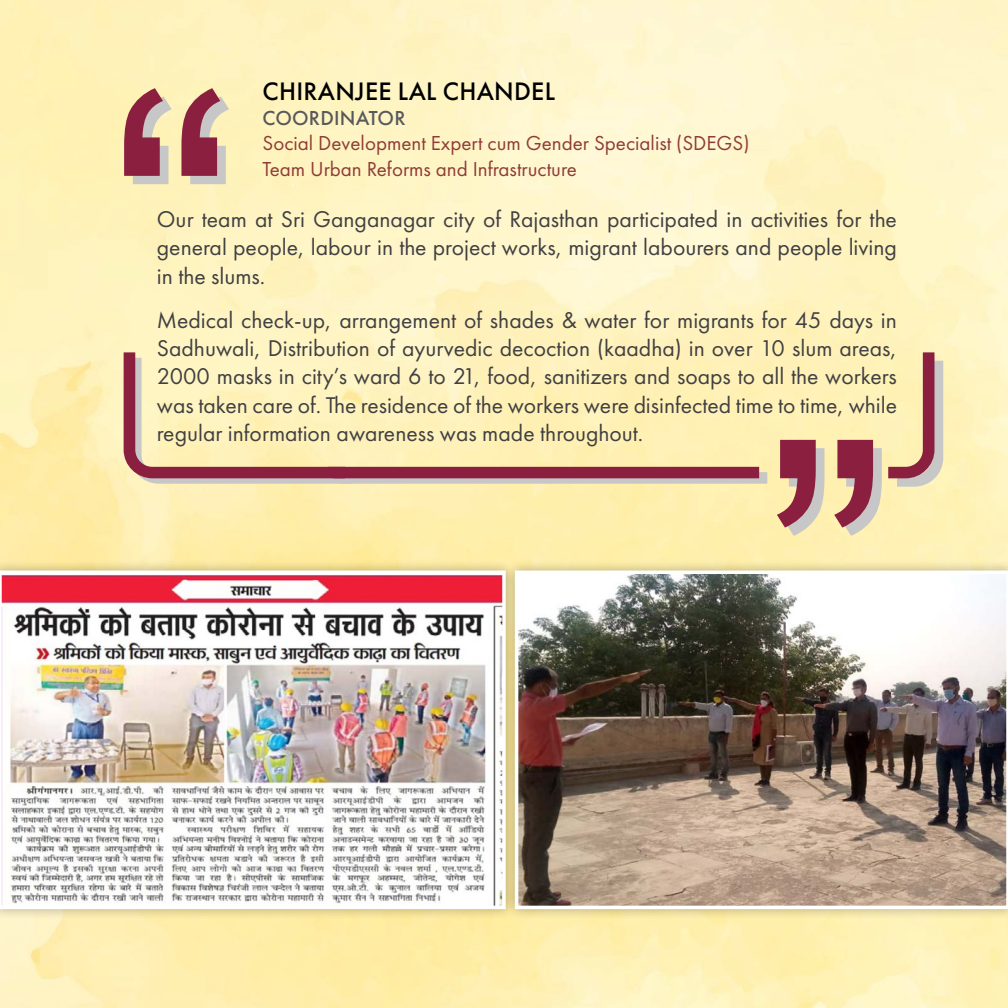
<style>
.page{position:relative;width:1008px;height:1008px;background:#fff}
.page>*{position:absolute;margin:0;border:0;box-sizing:border-box;transform-origin:0 0}
.t1{font:500 26.25px "Futura PT";letter-spacing:.01em;color:#000}
.t2{font:23.62px/28.3px "Futura PT";color:#414042;text-align:justify}
.t3{font:21px/25.2px "Futura PT";color:#8f3c37}
.t4{font:500 21px "Futura PT";letter-spacing:.01em;color:#58595b}
</style>
<div class="page">
<svg style="left:888px;top:352px;width:55px;height:135px;background:#d8b89d"></svg>
<svg style="left:124px;top:88px;width:105px;height:96px;background:#be8a85"></svg>
<svg style="left:777px;top:440px;width:105px;height:96px;background:#be8a82"></svg>
<svg style="left:124px;top:352px;width:643px;height:132px;background:#f0daae"></svg>
<div style="left:0;top:559px;width:517px;height:361px;background:#000;opacity:.3"></div>
<img style="left:0;top:570px;width:504px;height:339px">
<div style="left:504px;top:559px;width:504px;height:361px;background:#000;opacity:.3"></div>
<img style="left:515px;top:570px;width:493px;height:339px">
<p class="t1" style="left:263px;top:75px;width:294px">CHIRANJEE LAL CHANDEL</p>
<p class="t4" style="left:263px;top:105px;width:145px">COORDINATOR</p>
<p class="t3" style="left:262px;top:131px;width:489px">Social Development Expert cum Gender Specialist (SDEGS)<br>Team Urban Reforms and Infrastructure</p>
<p class="t2" style="left:157px;top:205px;width:742px">Our team at Sri Ganganagar city of Rajasthan participated in activities for the general people, labour in the project works, migrant labourers and people living in the slums.</p>
<p class="t2" style="left:157px;top:306px;width:742px">Medical check-up, arrangement of shades &amp; water for migrants for 45 days in Sadhuwali, Distribution of ayurvedic decoction (kaadha) in over 10 slum areas, 2000 masks in city’s ward 6 to 21, food, sanitizers and soaps to all the workers was taken care of. The residence of the workers were disinfected time to time, while regular information awareness was made throughout.</p>
</div>
